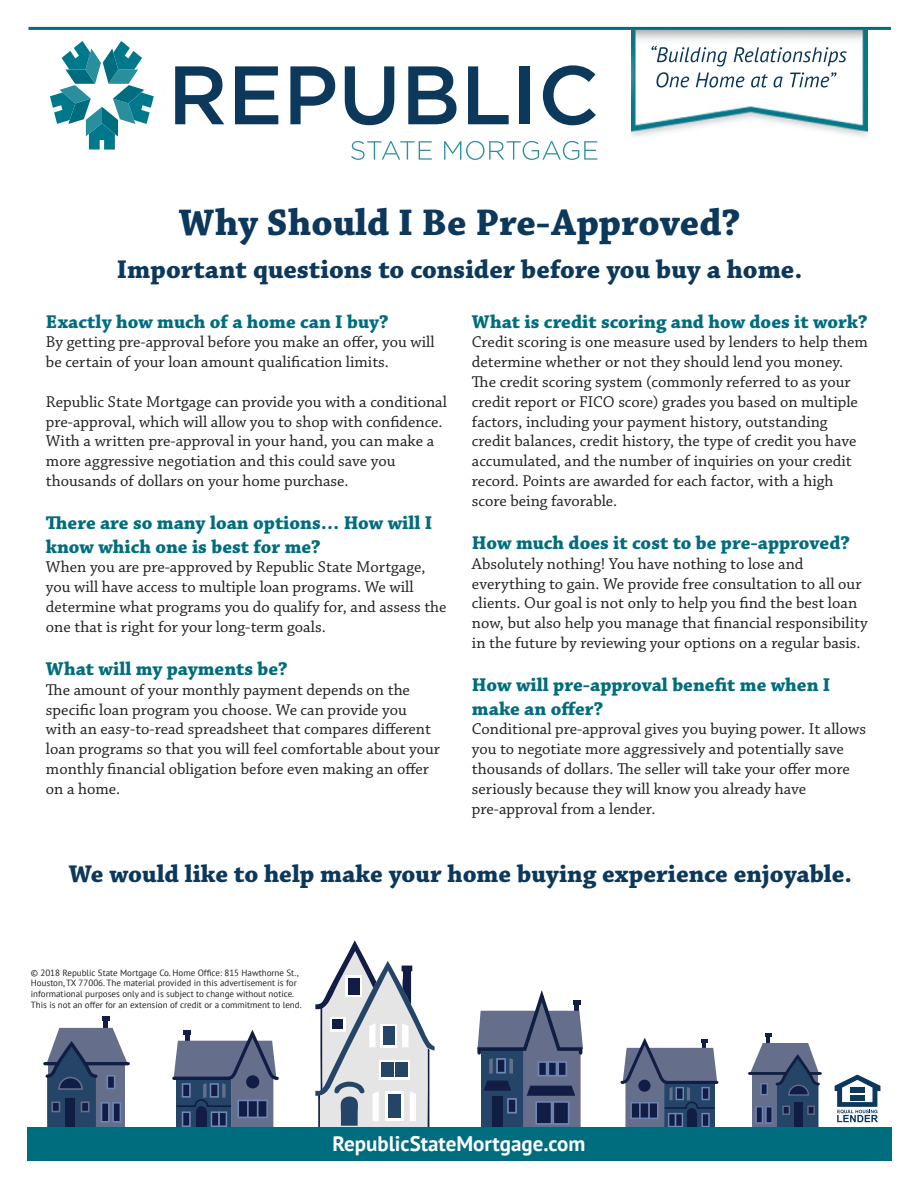
<style>
.page{position:relative;width:918px;height:1188px;background:#fff}
.page>*{position:absolute;margin:0;border:0;box-sizing:border-box;transform-origin:0 0}
.t1{font:700 39px "Chaparral Pro";color:#0c385c}
.t2{font:700 27px "Chaparral Pro";color:#0c385c}
.t3{font:700 25.5px "Chaparral Pro";color:#0c385c}
.t4{font:700 21px "PT Sans";color:#fff}
.t5{font:700 19.5px/23.4px "Chaparral Pro";color:#006d7e}
.t6{font:16.5px/19.8px "Chaparral Pro";color:#231f20}
.t7{font:9px/10.8px "PT Sans";color:#231f20}
</style>
<div class="page">
<svg style="left:315px;top:940px;width:120px;height:188px"></svg>
<svg style="left:171px;top:1031px;width:110px;height:97px"></svg>
<div style="left:196px;top:1106px;width:11px;height:11px;background:#111d44;border-radius:50%"></div>
<div style="left:196px;top:1111px;width:11px;height:18px;background:#111d44"></div>
<div style="left:246px;top:1075px;width:13px;height:13px;background:#111d44;border-radius:50%"></div>
<hr style="left:104px;top:1017px;width:4px;height:14px;background:#101e44">
<svg style="left:102px;top:1017px;width:8px;height:4px"></svg>
<svg style="left:44px;top:1028px;width:84px;height:100px;background:#576884"></svg>
<svg style="left:476px;top:990px;width:108px;height:138px"></svg>
<svg style="left:619px;top:1039px;width:101px;height:89px"></svg>
<div style="left:687px;top:1108px;width:10px;height:10px;background:#111d44;border-radius:50%"></div>
<div style="left:687px;top:1113px;width:10px;height:16px;background:#111d44"></div>
<div style="left:638px;top:1080px;width:13px;height:12px;background:#111d44;border-radius:50%"></div>
<hr style="left:749px;top:1072px;width:37px;height:3px;background:#101e44">
<svg style="left:750px;top:1034px;width:71px;height:94px"></svg>
<div style="left:27px;top:1128px;width:864px;height:33px;background:#006d7e"></div>
<img style="left:631px;top:30px;width:237px;height:107px">
<svg style="left:351px;top:141px;width:81px;height:19px"></svg>
<svg style="left:444px;top:141px;width:153px;height:19px"></svg>
<svg style="left:175px;top:66px;width:49px;height:58px"></svg>
<svg style="left:235px;top:66px;width:43px;height:58px"></svg>
<svg style="left:290px;top:66px;width:45px;height:58px"></svg>
<svg style="left:345px;top:66px;width:49px;height:59px"></svg>
<svg style="left:408px;top:66px;width:49px;height:58px"></svg>
<svg style="left:468px;top:66px;width:41px;height:58px"></svg>
<div style="left:520px;top:66px;width:10px;height:58px;background:#0c385c"></div>
<svg style="left:543px;top:65px;width:53px;height:60px"></svg>
<svg style="left:50px;top:41px;width:104px;height:109px"></svg>
<svg style="left:651px;top:46px;width:196px;height:42px"></svg>
<hr style="left:28px;top:27px;width:863px;height:3px;background:#006d7e">
<svg style="left:835px;top:1075px;width:45px;height:47px"></svg>
<p class="t1" style="left:179px;top:200px;width:563px">Why Should I Be Pre-Approved?</p>
<p class="t2" style="left:117px;top:254px;width:687px">Important questions to consider before you buy a home.</p>
<p class="t5" style="left:46px;top:310px;width:344px">Exactly how much of a home can I buy?</p>
<p class="t6" style="left:46px;top:333px;width:390px">By getting pre-approval before you make an offer, you will be certain of your loan amount qualification limits.</p>
<p class="t6" style="left:46px;top:392px;width:403px">Republic State Mortgage can provide you with a conditional pre-approval, which will allow you to shop with confidence.<br>With a written pre-approval in your hand, you can make a more aggressive negotiation and this could save you thousands of dollars on your home purchase.</p>
<p class="t5" style="left:46px;top:512px;width:388px">There are so many loan options… How will I know which one is best for me?</p>
<p class="t6" style="left:46px;top:558px;width:402px">When you are pre-approved by Republic State Mortgage, you will have access to multiple loan programs. We will determine what programs you do qualify for, and assess the one that is right for your long-term goals.</p>
<p class="t5" style="left:46px;top:658px;width:243px">What will my payments be?</p>
<p class="t6" style="left:46px;top:680px;width:395px">The amount of your monthly payment depends on the specific loan program you choose. We can provide you with an easy-to-read spreadsheet that compares different loan programs so that you will feel comfortable about your monthly financial obligation before even making an offer on a home.</p>
<p class="t5" style="left:472px;top:310px;width:397px">What is credit scoring and how does it work?</p>
<p class="t6" style="left:472px;top:333px;width:398px">Credit scoring is one measure used by lenders to help them determine whether or not they should lend you money.<br>The credit scoring system (commonly referred to as your credit report or FICO score) grades you based on multiple factors, including your payment history, outstanding credit balances, credit history, the type of credit you have accumulated, and the number of inquiries on your credit record. Points are awarded for each factor, with a high score being favorable.</p>
<p class="t5" style="left:472px;top:532px;width:380px">How much does it cost to be pre-approved?</p>
<p class="t6" style="left:472px;top:554px;width:397px">Absolutely nothing! You have nothing to lose and everything to gain. We provide free consultation to all our clients. Our goal is not only to help you find the best loan now, but also help you manage that financial responsibility in the future by reviewing your options on a regular basis.</p>
<p class="t5" style="left:472px;top:674px;width:360px">How will pre-approval benefit me when I make an offer?</p>
<p class="t6" style="left:472px;top:720px;width:396px">Conditional pre-approval gives you buying power. It allows you to negotiate more aggressively and potentially save thousands of dollars. The seller will take your offer more seriously because they will know you already have pre-approval from a lender.</p>
<p class="t3" style="left:69px;top:859px;width:785px">We would like to help make your home buying experience enjoyable.</p>
<p class="t7" style="left:31px;top:967px;width:272px">© 2018 Republic State Mortgage Co. Home Office: 815 Hawthorne St., Houston, TX 77006. The material provided in this advertisement is for informational purposes only and is subject to change without notice.<br>This is not an offer for an extension of credit or a commitment to lend.</p>
<p class="t4" style="left:333px;top:1130px;width:254px">RepublicStateMortgage.com</p>
</div>
